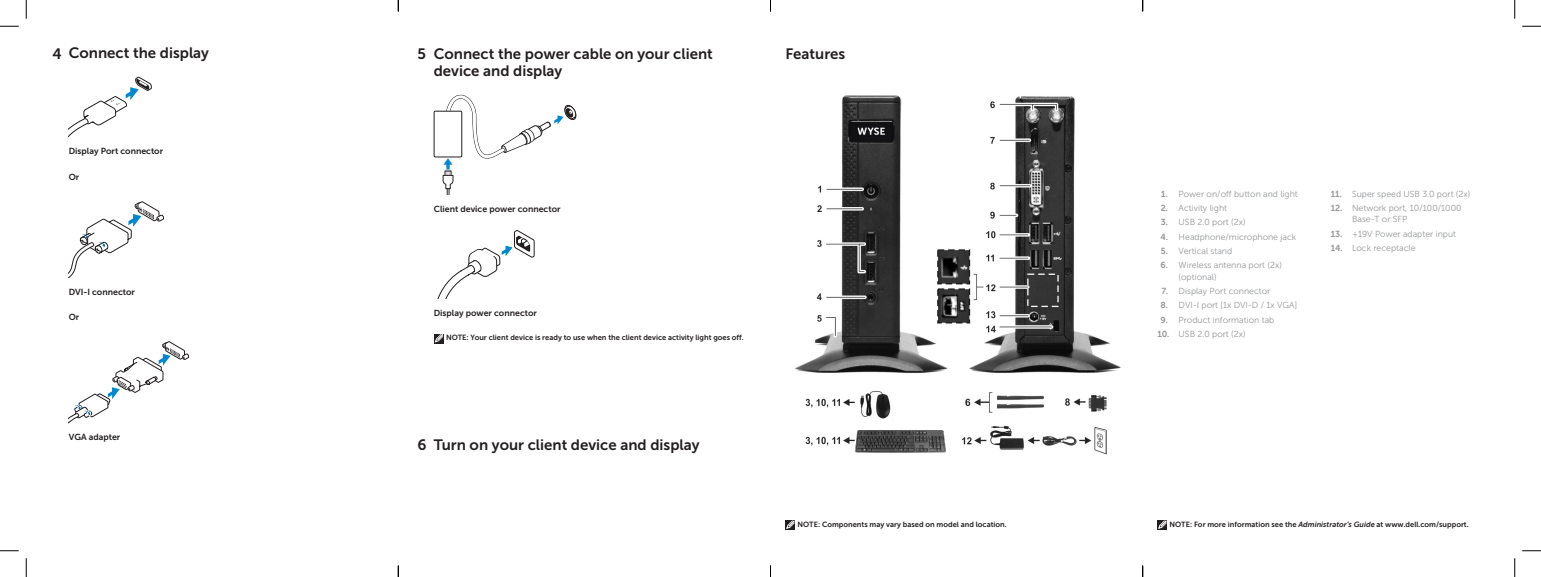
<style>
.page{position:relative;width:1541px;height:577px;background:#fff}
.page>*{position:absolute;margin:0;border:0;box-sizing:border-box;transform-origin:0 0}
.t1{font:15px/17.5px "Museo Sans For Dell 700";color:#231f20}
.t2{font:8.75px/11.2px "Museo Sans For Dell 300";color:#939598}
.t3{font:8.75px "Museo Sans For Dell 700";color:#231f20}
.t4{font:7.5px "Museo Sans For Dell 700";color:#231f20}
.s1{font-family:"Museo Sans For Dell 700"}
.s2{font-style:italic}
</style>
<div class="page">
<svg style="left:437px;top:230px;width:97px;height:68px"></svg>
<svg style="left:434px;top:95px;width:142px;height:100px"></svg>
<div style="left:434px;top:334px;width:9px;height:9px;background:#231f20"></div>
<svg style="left:435px;top:334px;width:8px;height:8px"></svg>
<svg style="left:69px;top:77px;width:83px;height:60px"></svg>
<svg style="left:69px;top:201px;width:95px;height:76px"></svg>
<svg style="left:69px;top:341px;width:120px;height:82px"></svg>
<div style="left:785px;top:521px;width:9px;height:9px;background:#231f20"></div>
<svg style="left:786px;top:521px;width:8px;height:8px"></svg>
<img style="left:805px;top:391px;width:302px;height:64px">
<div style="left:1157px;top:521px;width:9px;height:9px;background:#231f20"></div>
<svg style="left:1158px;top:521px;width:8px;height:8px"></svg>
<img style="left:795px;top:96px;width:326px;height:277px">
<svg style="left:0;top:25px;width:19px;height:2px"></svg>
<svg style="left:1522px;top:25px;width:19px;height:2px"></svg>
<svg style="left:0;top:550px;width:19px;height:1px"></svg>
<svg style="left:1522px;top:550px;width:19px;height:1px"></svg>
<svg style="left:25px;top:0;width:2px;height:19px"></svg>
<svg style="left:25px;top:558px;width:2px;height:19px"></svg>
<svg style="left:1514px;top:0;width:1px;height:19px"></svg>
<svg style="left:1514px;top:558px;width:1px;height:19px"></svg>
<h1 class="t1" style="left:52px;top:45px;width:158px">4 Connect the display</h1>
<p class="t3" style="left:69px;top:146px;width:96px">Display Port connector</p>
<p class="t3" style="left:69px;top:172px;width:12px">Or</p>
<p class="t3" style="left:69px;top:287px;width:68px">DVI-I connector</p>
<p class="t3" style="left:69px;top:312px;width:12px">Or</p>
<p class="t3" style="left:69px;top:432px;width:53px">VGA adapter</p>
<h1 class="t1" style="left:434px;top:45px;width:281px;text-indent:-16px">5 Connect the power cable on your client device and display</h1>
<h1 class="t1" style="left:785px;top:45px;width:61px">Features</h1>
<p class="t3" style="left:434px;top:204px;width:128px">Client device power connector</p>
<p class="t3" style="left:434px;top:308px;width:105px">Display power connector</p>
<p class="t4" style="left:446px;top:334px;width:299px">NOTE: Your client device is ready to use when the client device activity light goes off.</p>
<h1 class="t1" style="left:417px;top:436px;width:284px">6 Turn on your client device and display</h1>
<p class="t4" style="left:797px;top:520px;width:211px">NOTE: Components may vary based on model and location.</p>
<p class="t2" style="left:1161px;top:188px;width:138px"><span class="s1">1.</span> Power on/off button and light</p>
<p class="t2" style="left:1160px;top:202px;width:68px"><span class="s1">2.</span> Activity light</p>
<p class="t2" style="left:1161px;top:217px;width:86px"><span class="s1">3.</span> USB 2.0 port (2x)</p>
<p class="t2" style="left:1160px;top:231px;width:137px"><span class="s1">4.</span> Headphone/microphone jack</p>
<p class="t2" style="left:1161px;top:245px;width:73px"><span class="s1">5.</span> Vertical stand</p>
<p class="t2" style="left:1178px;top:260px;width:105px;text-indent:-18px"><span class="s1">6.</span> Wireless antenna port (2x) (optional)</p>
<p class="t2" style="left:1161px;top:285px;width:110px"><span class="s1">7.</span> Display Port connector</p>
<p class="t2" style="left:1160px;top:300px;width:138px"><span class="s1">8.</span> DVI-I port [1x DVI-D / 1x VGA]</p>
<p class="t2" style="left:1160px;top:314px;width:115px"><span class="s1">9.</span> Product information tab</p>
<p class="t2" style="left:1157px;top:329px;width:90px"><span class="s1">10.</span> USB 2.0 port (2x)</p>
<p class="t2" style="left:1330px;top:188px;width:141px"><span class="s1">11.</span> Super speed USB 3.0 port (2x)</p>
<p class="t2" style="left:1352px;top:202px;width:111px;text-indent:-21px"><span class="s1">12.</span> Network port, 10/100/1000<br>Base-T or SFP</p>
<p class="t2" style="left:1330px;top:228px;width:127px"><span class="s1">13.</span> +19V Power adapter input</p>
<p class="t2" style="left:1330px;top:242px;width:86px"><span class="s1">14.</span> Lock receptacle</p>
<p class="t4" style="left:1169px;top:520px;width:301px">NOTE: For more information see the <span class="s2">Administrator’s Guide</span> at www.dell.com/support.</p>
</div>
